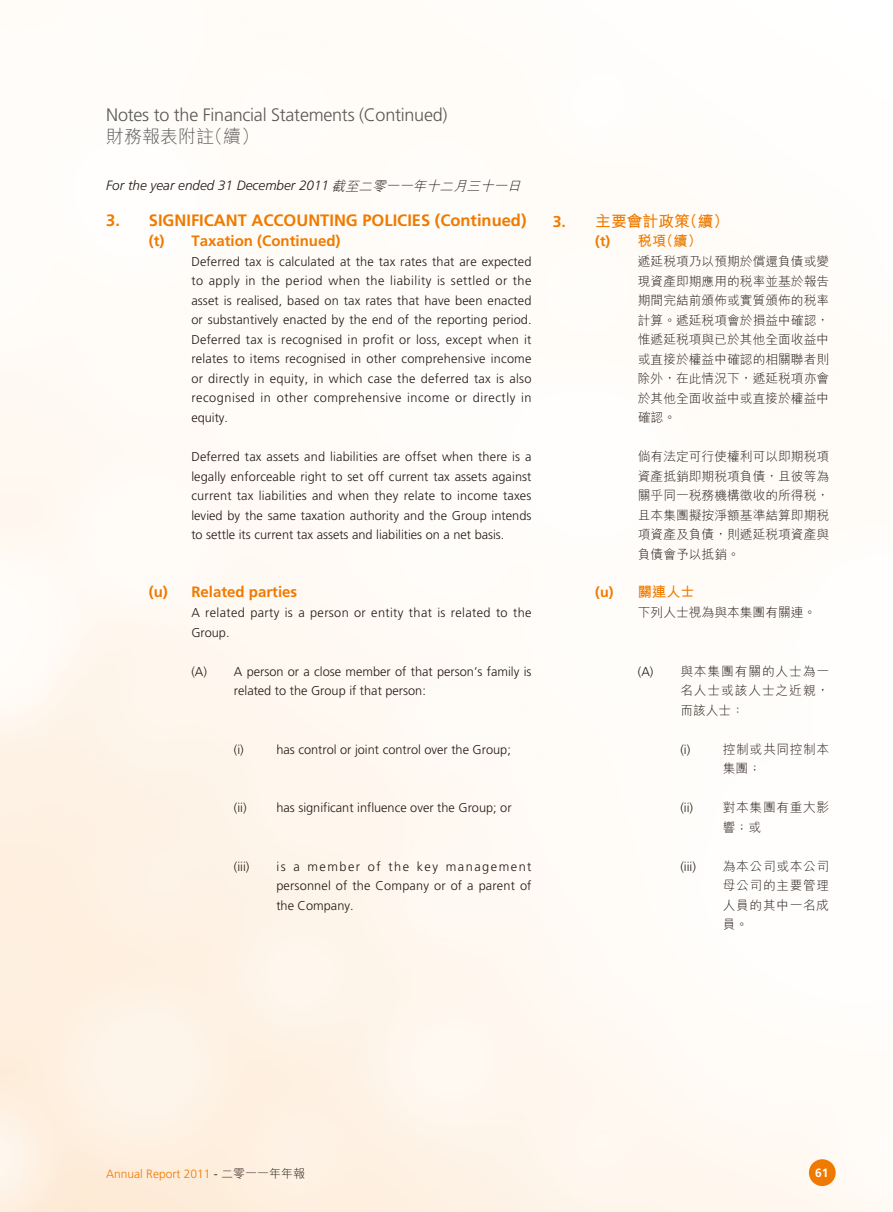
<style>
.page{position:relative;width:893px;height:1212px;background:#fff}
.page>*{position:absolute;margin:0;border:0;box-sizing:border-box;transform-origin:0 0}
.t1{font:300 18px "Frutiger LT Std";letter-spacing:-.015em;color:#595857}
.t2{font:18px "M Hei HK Light E Ten B5 H";color:#595857}
.t3{font:700 16.5px "Frutiger LT Std";color:#ef7a00}
.t4{font:15.75px "M Hei HK Bold E Ten B5 H";color:#ef7a00}
.t5{font:700 15px "Frutiger LT Std";color:#ef7a00}
.t6{font:14.25px "M Hei HK Bold E Ten B5 H";color:#ef7a00}
.t7{font:italic 300 13.5px "Frutiger LT Std";color:#231916}
.t8{font:300 12.75px/19.5px "Frutiger LT Std";color:#231916;text-align:justify}
.t9{font:12.75px/19.5px "M Hei HK Light E Ten B5 H";color:#231916;text-align:justify}
.t10{font:300 12.75px/19.5px "Frutiger LT Std";letter-spacing:.03em;color:#231916}
.t11{font:12.75px/19.5px "M Hei HK Light E Ten B5 H";letter-spacing:.05em;color:#231916}
.t12{font:300 12px "Frutiger LT Std";color:#ef7a00}
.t13{font:700 12px "Frutiger LT Std";color:#fff}
.s1{font-family:"M Hei HK Light E Ten B5 H";font-weight:400}
.s2{font-family:"Frutiger LT Std";font-weight:700}
.s3{font-family:"Frutiger LT Std";font-weight:300}
.s4{color:#231916}
.s5{font-family:"M Hei HK Light E Ten B5 H";font-weight:400;color:#231916}
</style>
<div class="page">
<div style="left:809px;top:1159px;width:27px;height:27px;background:#ef7a00;border-radius:50%"></div>
<h1 class="t1" style="left:106px;top:106px;width:343px">Notes to the Financial Statements (Continued)</h1>
<h1 class="t2" style="left:106px;top:129px;width:154px">財務報表附註（續）</h1>
<p class="t7" style="left:106px;top:179px;width:419px">For the year ended 31 December 2011 <span class="s1">截至二零一一年十二月三十一日</span></p>
<p class="t3" style="left:106px;top:213px;width:422px">3. SIGNIFICANT ACCOUNTING POLICIES (Continued)</p>
<p class="t5" style="left:149px;top:234px;width:193px">(t) Taxation (Continued)</p>
<p class="t8" style="left:191px;top:252px;width:342px">Deferred tax is calculated at the tax rates that are expected to apply in the period when the liability is settled or the asset is realised, based on tax rates that have been enacted or substantively enacted by the end of the reporting period.<br>Deferred tax is recognised in profit or loss, except when it relates to items recognised in other comprehensive income or directly in equity, in which case the deferred tax is also recognised in other comprehensive income or directly in equity.</p>
<p class="t8" style="left:191px;top:447px;width:342px">Deferred tax assets and liabilities are offset when there is a legally enforceable right to set off current tax assets against current tax liabilities and when they relate to income taxes levied by the same taxation authority and the Group intends to settle its current tax assets and liabilities on a net basis.</p>
<p class="t5" style="left:149px;top:585px;width:150px">(u) Related parties</p>
<p class="t10" style="left:191px;top:603px;width:342px">A related party is a person or entity that is related to the<br>Group.</p>
<p class="t8" style="left:234px;top:662px;width:299px;text-indent:-43px">(A) A person or a close member of that person’s family is related to the Group if that person:</p>
<p class="t8" style="left:234px;top:740px;width:11px">(i)</p>
<p class="t8" style="left:276px;top:740px;width:236px">has control or joint control over the Group;</p>
<p class="t8" style="left:234px;top:798px;width:14px">(ii)</p>
<p class="t8" style="left:276px;top:798px;width:237px">has significant influence over the Group; or</p>
<p class="t8" style="left:234px;top:857px;width:17px">(iii)</p>
<p class="t8" style="left:276px;top:857px;width:257px">is a member of the key management personnel of the Company or of a parent of the Company.</p>
<p class="t4" style="left:553px;top:215px;width:178px"><span class="s2">3.</span> 主要會計政策（續）</p>
<p class="t6" style="left:595px;top:236px;width:108px"><span class="s2">(t)</span> 稅項（續）</p>
<p class="t9" style="left:638px;top:253px;width:193px">遞延稅項乃以預期於償還負債或變現資產即期應用的稅率並基於報告期間完結前頒佈或實質頒佈的稅率計算。遞延稅項會於損益中確認，惟遞延稅項與已於其他全面收益中或直接於權益中確認的相關聯者則除外，在此情況下，遞延稅項亦會於其他全面收益中或直接於權益中確認。</p>
<p class="t9" style="left:638px;top:448px;width:193px">倘有法定可行使權利可以即期稅項資產抵銷即期稅項負債，且彼等為關乎同一稅務機構徵收的所得稅，且本集團擬按淨額基準結算即期稅項資產及負債，則遞延稅項資產與負債會予以抵銷。</p>
<p class="t6" style="left:595px;top:587px;width:101px"><span class="s2">(u)</span> 關連人士</p>
<p class="t9" style="left:638px;top:604px;width:180px">下列人士視為與本集團有關連。</p>
<p class="t9" style="left:680px;top:663px;width:150px;text-indent:-43px"><span class="s3">(A)</span> 與本集團有關的人士為一名人士或該人士之近親，而該人士：</p>
<p class="t8" style="left:680px;top:740px;width:11px">(i)</p>
<p class="t11" style="left:723px;top:741px;width:108px">控制或共同控制本集團；</p>
<p class="t8" style="left:680px;top:799px;width:14px">(ii)</p>
<p class="t11" style="left:723px;top:799px;width:108px">對本集團有重大影響；或</p>
<p class="t8" style="left:680px;top:857px;width:17px">(iii)</p>
<p class="t9" style="left:723px;top:858px;width:108px">為本公司或本公司母公司的主要管理人員的其中一名成員。</p>
<p class="t12" style="left:106px;top:1168px;width:200px">Annual Report 2011 <span class="s4">-</span> <span class="s5">二零一一年年報</span></p>
<p class="t13" style="left:815px;top:1167px;width:15px">61</p>
</div>
